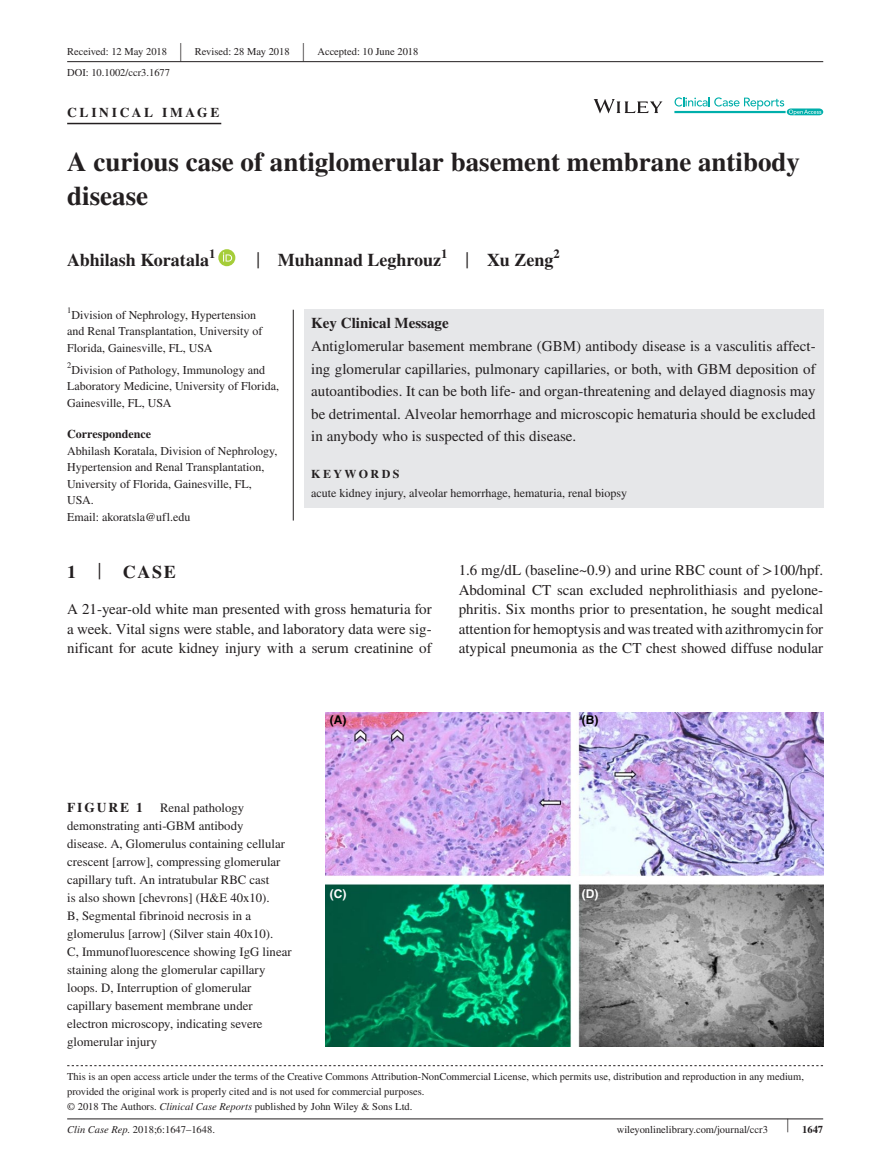
<style>
.page{position:relative;width:893px;height:1174px;background:#fff}
.page>*{position:absolute;margin:0;border:0;box-sizing:border-box;transform-origin:0 0}
.t1{font:700 27px/34.5px "STIX";color:#231f20}
.t2{font:26.55px "STIX";color:#231f20;scale:.4 1}
.t3{font:700 18px "STIX";color:#231f20}
.t4{font:15px/19.5px "STIX";color:#231f20;text-align:justify}
.t5{font:700 15px "STIX";color:#231f20}
.t6{font:700 13.5px "STIX";letter-spacing:.2em;color:#231f20}
.t7{font:12.75px/18px "STIX";color:#231f20}
.t8{font:700 12.6px "STIX";color:#231f20}
.t9{font:12px/16.5px "STIX";color:#231f20}
.t10{font:700 12px "STIX";color:#231f20}
.t11{font:700 12px "STIX";letter-spacing:.2em;color:#231f20}
.t12{font:700 12px "Helvetica";color:#000}
.t13{font:700 12px "Helvetica";color:#fff}
.t14{font:10.5px/15px "STIX";color:#231f20}
.s1{font-weight:400;font-size:23.4px}
.s2{font-weight:400;font-size:23.7px}
.s3{font-style:italic}
.s4{font-size:19.5px}
.s5{font-weight:700}
</style>
<div class="page">
<hr style="left:67px;top:1118px;width:756px;height:1px;background:#231f20">
<svg style="left:594px;top:99px;width:68px;height:14px"></svg>
<svg style="left:674px;top:97px;width:149px;height:18px"></svg>
<hr style="left:67px;top:61px;width:756px;height:1px;background:#231f20">
<hr style="left:67px;top:123px;width:154px;height:1px;background:#231f20">
<svg style="left:218px;top:249px;width:17px;height:17px"></svg>
<svg style="left:223px;top:252px;width:9px;height:9px"></svg>
<svg style="left:67px;top:1065px;width:756px;height:1px"></svg>
<div style="left:304px;top:310px;width:519px;height:198px;background:#e6e7e9"></div>
<hr style="left:293px;top:310px;width:1px;height:210px;background:#231f20">
<img style="left:326px;top:712px;width:497px;height:334px">
<p class="t14" style="left:67px;top:44px;width:101px">Received: 12 May 2018</p>
<h2 class="t2" style="left:180px;top:34px;width:7px">|</h2>
<p class="t14" style="left:195px;top:44px;width:96px">Revised: 28 May 2018</p>
<h2 class="t2" style="left:303px;top:34px;width:7px">|</h2>
<p class="t14" style="left:317px;top:44px;width:102px">Accepted: 10 June 2018</p>
<p class="t14" style="left:67px;top:66px;width:104px">DOI: 10.1002/ccr3.1677</p>
<p class="t6" style="left:67px;top:104px;width:154px">CLINICAL IMAGE</p>
<h1 class="t1" style="left:67px;top:144px;width:734px">A curious case of antiglomerular basement membrane antibody disease</h1>
<p class="t3" style="left:67px;top:249px;width:143px">Abhilash Koratala</p>
<p class="t8" style="left:209px;top:246px;width:8px">1</p>
<p class="t3" style="left:256px;top:249px;width:298px"><span class="s1">|</span> Muhannad Leghrouz<sup>1</sup> <span class="s1">|</span> Xu Zeng</p>
<p class="t8" style="left:553px;top:246px;width:8px">2</p>
<p class="t9" style="left:67px;top:307px;width:197px"><sup>1</sup>Division of Nephrology, Hypertension and Renal Transplantation, University of<br>Florida, Gainesville, FL, USA</p>
<p class="t9" style="left:67px;top:362px;width:213px"><sup>2</sup>Division of Pathology, Immunology and<br>Laboratory Medicine, University of Florida,<br>Gainesville, FL, USA</p>
<p class="t10" style="left:67px;top:427px;width:85px">Correspondence</p>
<p class="t9" style="left:67px;top:443px;width:212px">Abhilash Koratala, Division of Nephrology,<br>Hypertension and Renal Transplantation,<br>University of Florida, Gainesville, FL,<br>USA.<br>Email: akoratsla@ufl.edu</p>
<p class="t5" style="left:311px;top:314px;width:139px">Key Clinical Message</p>
<p class="t4" style="left:311px;top:336px;width:506px;line-height:22.5px">Antiglomerular basement membrane (GBM) antibody disease is a vasculitis affect&shy;ing glomerular capillaries, pulmonary capillaries, or both, with GBM deposition of autoantibodies. It can be both life- and organ-threatening and delayed diagnosis may be detrimental. Alveolar hemorrhage and microscopic hematuria should be excluded in anybody who is suspected of this disease.</p>
<p class="t11" style="left:311px;top:467px;width:90px">KEYWORDS</p>
<p class="t9" style="left:311px;top:486px;width:317px">acute kidney injury, alveolar hemorrhage, hematuria, renal biopsy</p>
<p class="t3" style="left:67px;top:561px;width:110px">1 <span class="s2">|</span> CASE</p>
<p class="t4" style="left:67px;top:600px;width:366px">A 21-year-old white man presented with gross hematuria for a week. Vital signs were stable, and laboratory data were sig&shy;nificant for acute kidney injury with a serum creatinine of</p>
<p class="t4" style="left:459px;top:561px;width:366px">1.6 mg/dL (baseline~0.9) and urine RBC count of &gt;100/hpf.<br>Abdominal CT scan excluded nephrolithiasis and pyelone&shy;phritis. Six months prior to presentation, he sought medical attention for hemoptysis and was treated with azithromycin for atypical pneumonia as the CT chest showed diffuse nodular</p>
<p class="t6" style="left:67px;top:799px;width:77px">FIGURE 1</p>
<p class="t7" style="left:67px;top:799px;width:226px;text-indent:93px">Renal pathology demonstrating anti-GBM antibody<br>disease. A, Glomerulus containing cellular crescent [arrow], compressing glomerular capillary tuft. An intratubular RBC cast<br>is also shown [chevrons] (H&amp;E 40x10).<br>B, Segmental fibrinoid necrosis in a glomerulus [arrow] (Silver stain 40x10).<br>C, Immunofluorescence showing IgG linear staining along the glomerular capillary loops. D, Interruption of glomerular capillary basement membrane under electron microscopy, indicating severe glomerular injury</p>
<p class="t12" style="left:330px;top:713px;width:18px">(A)</p>
<p class="t12" style="left:582px;top:713px;width:18px">(B)</p>
<p class="t13" style="left:330px;top:886px;width:18px">(C)</p>
<p class="t13" style="left:582px;top:886px;width:18px">(D)</p>
<p class="t14" style="left:67px;top:1069px;width:738px">This is an open access article under the terms of the Creative Commons Attribution-NonCommercial License, which permits use, distribution and reproduction in any medium, provided the original work is properly cited and is not used for commercial purposes.<br>© 2018 The Authors. <span class="s3">Clinical Case Reports</span> published by John Wiley &amp; Sons Ltd.</p>
<p class="t14" style="left:67px;top:1122px;width:149px"><span class="s3">Clin Case Rep.</span> 2018;6:1647–1648.</p>
<p class="t14" style="left:617px;top:1122px;width:208px">wileyonlinelibrary.com/journal/ccr3 <span class="s4">|</span> <span class="s5">1647</span></p>
</div>
